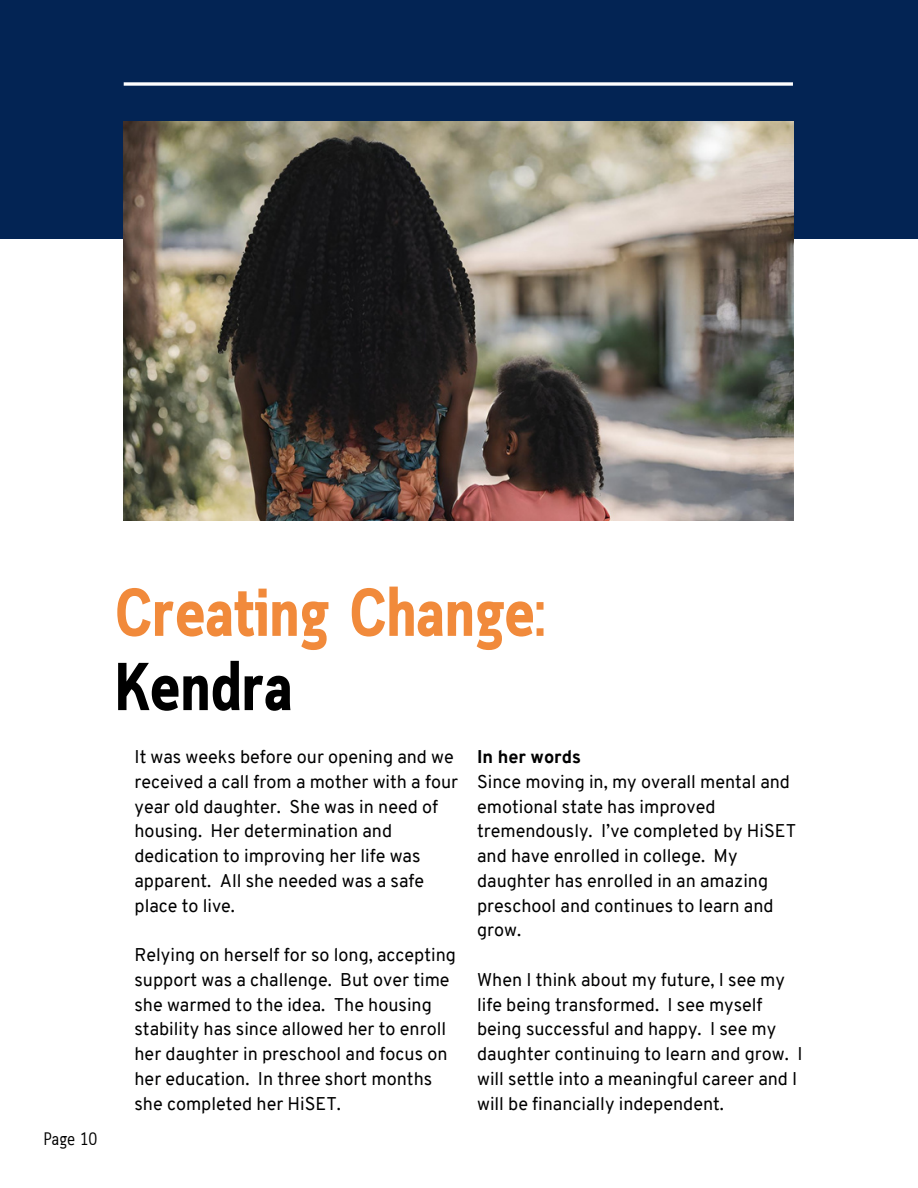
<style>
.page{position:relative;width:918px;height:1188px;background:#fff}
.page>*{position:absolute;margin:0;border:0;box-sizing:border-box;transform-origin:0 0}
.t1{font:700 67.5px "Cloud Cond";color:#f18a3b}
.t2{font:700 67.5px "Cloud Cond";color:#000}
.t3{font:18px/24.8px "Overpass";color:#000001}
.t4{font:800 18px "Overpass";color:#000001}
.t5{font:18px "Cloud Cond";color:#000}
</style>
<div class="page">
<div style="left:0;top:0;width:918px;height:239px;background:#032454"></div>
<img style="left:124px;top:122px;width:669px;height:399px">
<svg style="left:124px;top:82px;width:669px;height:4px;background:#d7dce4"></svg>
<p class="t5" style="left:44px;top:1132px;width:55px">Page 10</p>
<p class="t1" style="left:115px;top:587px;width:431px">Creating Change:</p>
<p class="t2" style="left:115px;top:661px;width:179px">Kendra</p>
<p class="t3" style="left:135px;top:746px;width:325px">It was weeks before our opening and we received a call from a mother with a four year old daughter. She was in need of housing. Her determination and dedication to improving her life was apparent. All she needed was a safe place to live.</p>
<p class="t3" style="left:135px;top:944px;width:323px">Relying on herself for so long, accepting support was a challenge. But over time she warmed to the idea. The housing stability has since allowed her to enroll her daughter in preschool and focus on her education. In three short months she completed her HiSET.</p>
<p class="t4" style="left:477px;top:750px;width:105px">In her words</p>
<p class="t3" style="left:477px;top:771px;width:321px">Since moving in, my overall mental and emotional state has improved tremendously. I’ve completed by HiSET and have enrolled in college. My daughter has enrolled in an amazing preschool and continues to learn and grow.</p>
<p class="t3" style="left:477px;top:969px;width:327px">When I think about my future, I see my life being transformed. I see myself being successful and happy. I see my daughter continuing to learn and grow. I will settle into a meaningful career and I will be financially independent.</p>
</div>
